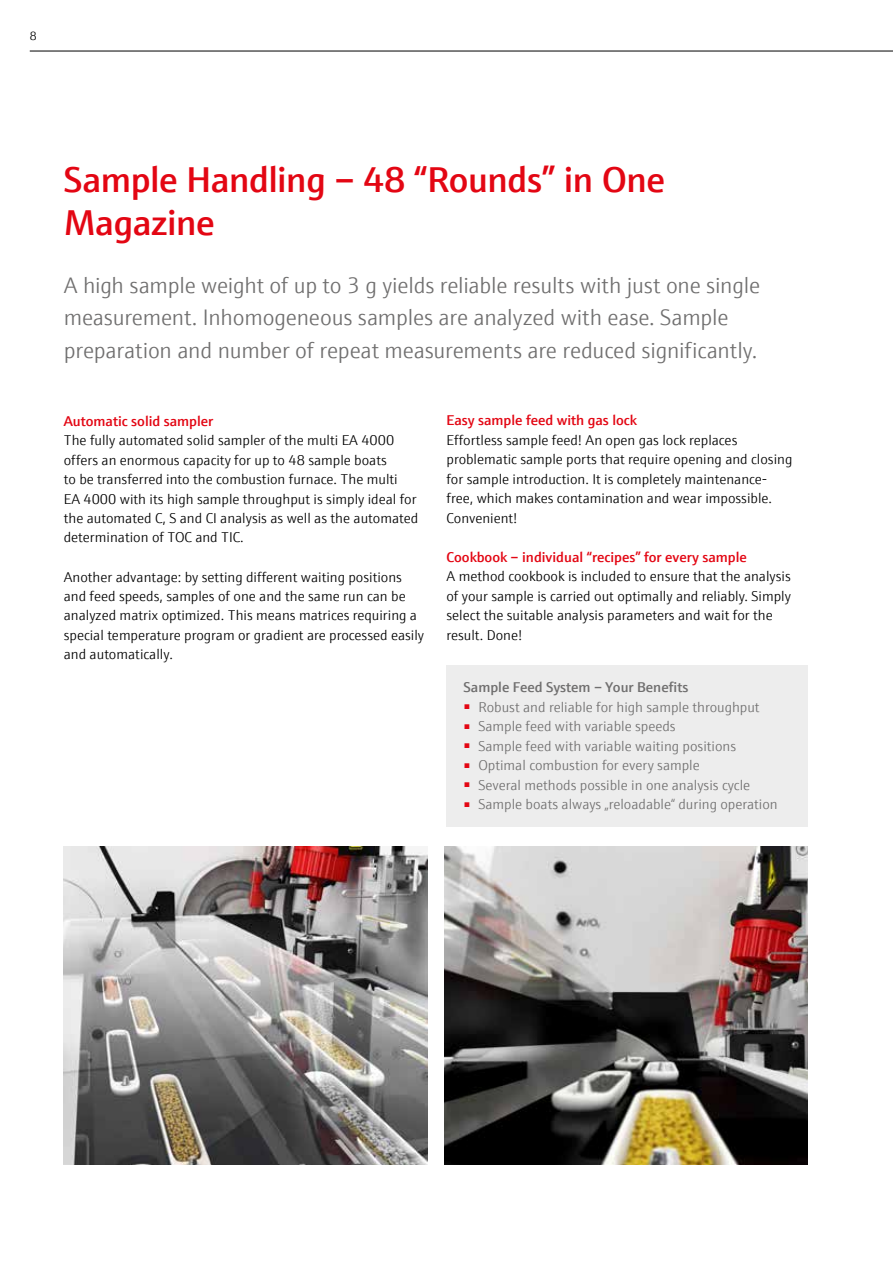
<style>
.page{position:relative;width:893px;height:1263px;background:#fff}
.page>*{position:absolute;margin:0;border:0;box-sizing:border-box;transform-origin:0 0}
.t1{font:600 36px/43.2px "E+H Sans";letter-spacing:-.015em;color:#e30613}
.t2{font:300 22.5px/32.4px "E+H Sans";letter-spacing:-.01em;color:#706f6f}
.t3{font:300 14.25px/19.5px "E+H Sans";color:#000}
.t4{font:300 14.25px "E+H Sans";color:#706f6f}
.t5{font:600 14.25px "E+H Sans";color:#e30613}
.t6{font:600 14.25px "E+H Sans";color:#706f6f}
.t7{font:300 12px "E+H Sans";color:#000}
</style>
<div class="page">
<hr style="left:30px;top:51px;width:863px;height:1px;background:#000">
<div style="left:446px;top:665px;width:362px;height:162px;background:#ededed"></div>
<img style="left:64px;top:846px;width:363px;height:318px">
<img style="left:444px;top:846px;width:364px;height:318px">
<p class="t7" style="left:30px;top:27px;width:8px">8</p>
<h1 class="t1" style="left:64px;top:155px;width:603px">Sample Handling – 48 “Rounds” in One<br>Magazine</h1>
<h2 class="t2" style="left:64px;top:267px;width:698px">A high sample weight of up to 3 g yields reliable results with just one single measurement. Inhomogeneous samples are analyzed with ease. Sample preparation and number of repeat measurements are reduced significantly.</h2>
<p class="t5" style="left:64px;top:410px;width:151px">Automatic solid sampler</p>
<p class="t3" style="left:64px;top:429px;width:356px">The fully automated solid sampler of the multi EA 4000 offers an enormous capacity for up to 48 sample boats<br>to be transferred into the combustion furnace. The multi<br>EA 4000 with its high sample throughput is simply ideal for the automated C, S and CI analysis as well as the automated determination of TOC and TIC.</p>
<p class="t3" style="left:64px;top:566px;width:362px">Another advantage: by setting different waiting positions and feed speeds, samples of one and the same run can be analyzed matrix optimized. This means matrices requiring a special temperature program or gradient are processed easily and automatically.</p>
<p class="t5" style="left:446px;top:410px;width:192px">Easy sample feed with gas lock</p>
<p class="t3" style="left:446px;top:429px;width:347px">Effortless sample feed! An open gas lock replaces problematic sample ports that require opening and closing for sample introduction. It is completely maintenance&shy;free, which makes contamination and wear impossible.<br>Convenient!</p>
<p class="t5" style="left:446px;top:546px;width:302px">Cookbook – individual “recipes” for every sample</p>
<p class="t3" style="left:446px;top:566px;width:346px">A method cookbook is included to ensure that the analysis of your sample is carried out optimally and reliably. Simply select the suitable analysis parameters and wait for the result. Done!</p>
<p class="t6" style="left:463px;top:676px;width:226px">Sample Feed System – Your Benefits</p>
<p class="t4" style="left:463px;top:696px;width:298px"><sup>■</sup> Robust and reliable for high sample throughput</p>
<p class="t4" style="left:463px;top:716px;width:214px"><sup>■</sup> Sample feed with variable speeds</p>
<p class="t4" style="left:463px;top:735px;width:274px"><sup>■</sup> Sample feed with variable waiting positions</p>
<p class="t4" style="left:463px;top:755px;width:238px"><sup>■</sup> Optimal combustion for every sample</p>
<p class="t4" style="left:463px;top:774px;width:288px"><sup>■</sup> Several methods possible in one analysis cycle</p>
<p class="t4" style="left:463px;top:794px;width:316px"><sup>■</sup> Sample boats always „reloadable“ during operation</p>
</div>
